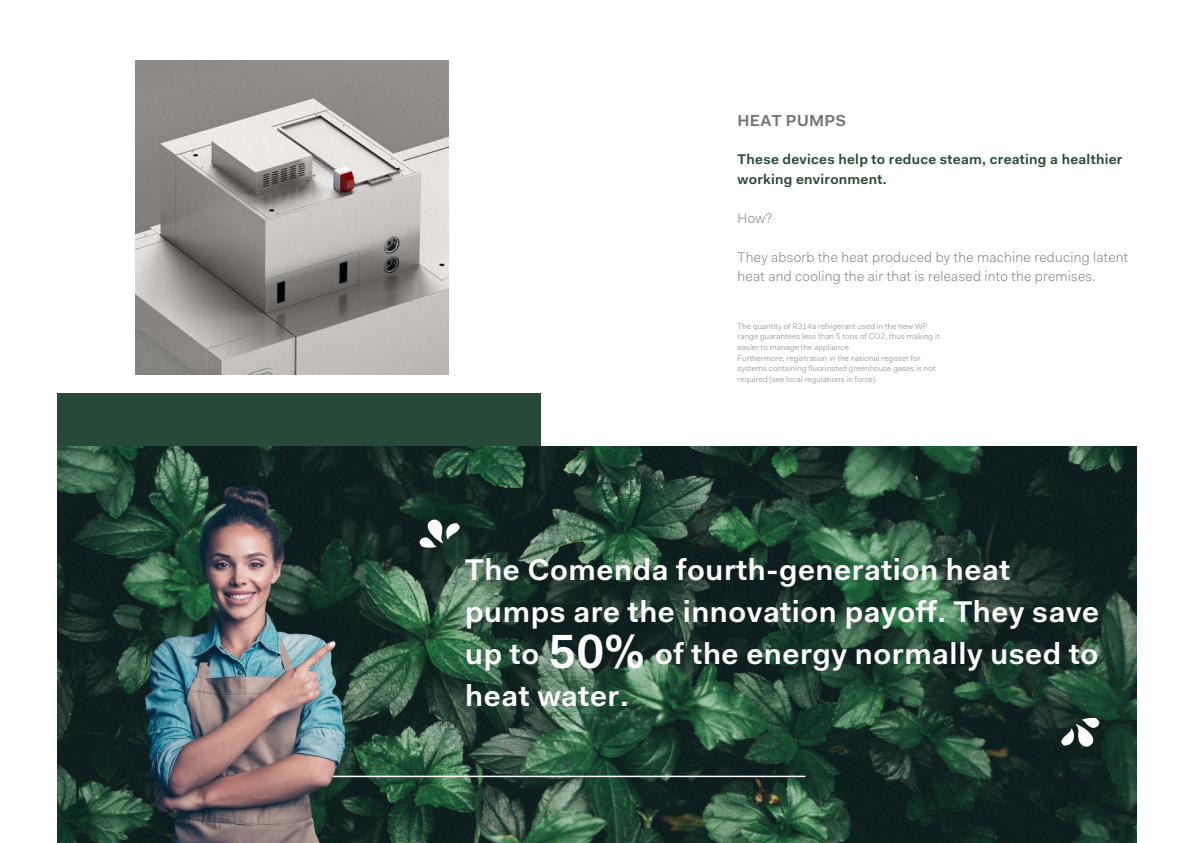
<style>
.page{position:relative;width:1191px;height:843px;background:#fff}
.page>*{position:absolute;margin:0;border:0;box-sizing:border-box;transform-origin:0 0}
.t1{font:600 48px "Fakt Pro";color:#fff}
.t2{font:600 30px/42px "Fakt Pro";letter-spacing:.02em;color:#fff}
.t3{font:600 16px "Fakt Pro";letter-spacing:.02em;color:#737373}
.t4{font:300 14px/19.5px "Fakt Pro";letter-spacing:.02em;color:#737373}
.t5{font:600 14px/19.5px "Fakt Pro";letter-spacing:.02em;color:#264a37}
.t6{font:300 8px/10.7px "Fakt Pro";letter-spacing:.02em;color:#737373}
</style>
<div class="page">
<div style="left:57px;top:393px;width:483px;height:56px;background:#264a37"></div>
<img style="left:135px;top:61px;width:313px;height:313px">
<img style="left:57px;top:447px;width:1079px;height:395px">
<hr style="left:224px;top:775px;width:580px;height:1px;background:#fff">
<img style="left:135px;top:447px;width:222px;height:395px">
<svg style="left:415px;top:515px;width:47px;height:39px"></svg>
<svg style="left:1057px;top:710px;width:46px;height:41px"></svg>
<p class="t3" style="left:737px;top:110px;width:110px">HEAT PUMPS</p>
<p class="t5" style="left:737px;top:149px;width:386px">These devices help to reduce steam, creating a healthier working environment.</p>
<p class="t4" style="left:737px;top:208px;width:36px">How?</p>
<p class="t4" style="left:737px;top:247px;width:392px">They absorb the heat produced by the machine reducing latent heat and cooling the air that is released into the premises.</p>
<p class="t6" style="left:737px;top:320px;width:203px">The quantity of R314a refrigerant used in the new WP range guarantees less than 5 tons of CO2, thus making it easier to manage the appliance.</p>
<p class="t6" style="left:737px;top:352px;width:199px">Furthermore, registration in the national register for systems containing fluorinated greenhouse gases is not required (see local regulations in force).</p>
<p class="t2" style="left:465px;top:548px;width:635px">The Comenda fourth-generation heat pumps are the innovation payoff. They save up to</p>
<p class="t1" style="left:548px;top:619px;width:97px">50%</p>
<p class="t2" style="left:655px;top:632px;width:444px">of the energy normally used to</p>
<p class="t2" style="left:465px;top:674px;width:165px">heat water.</p>
</div>
